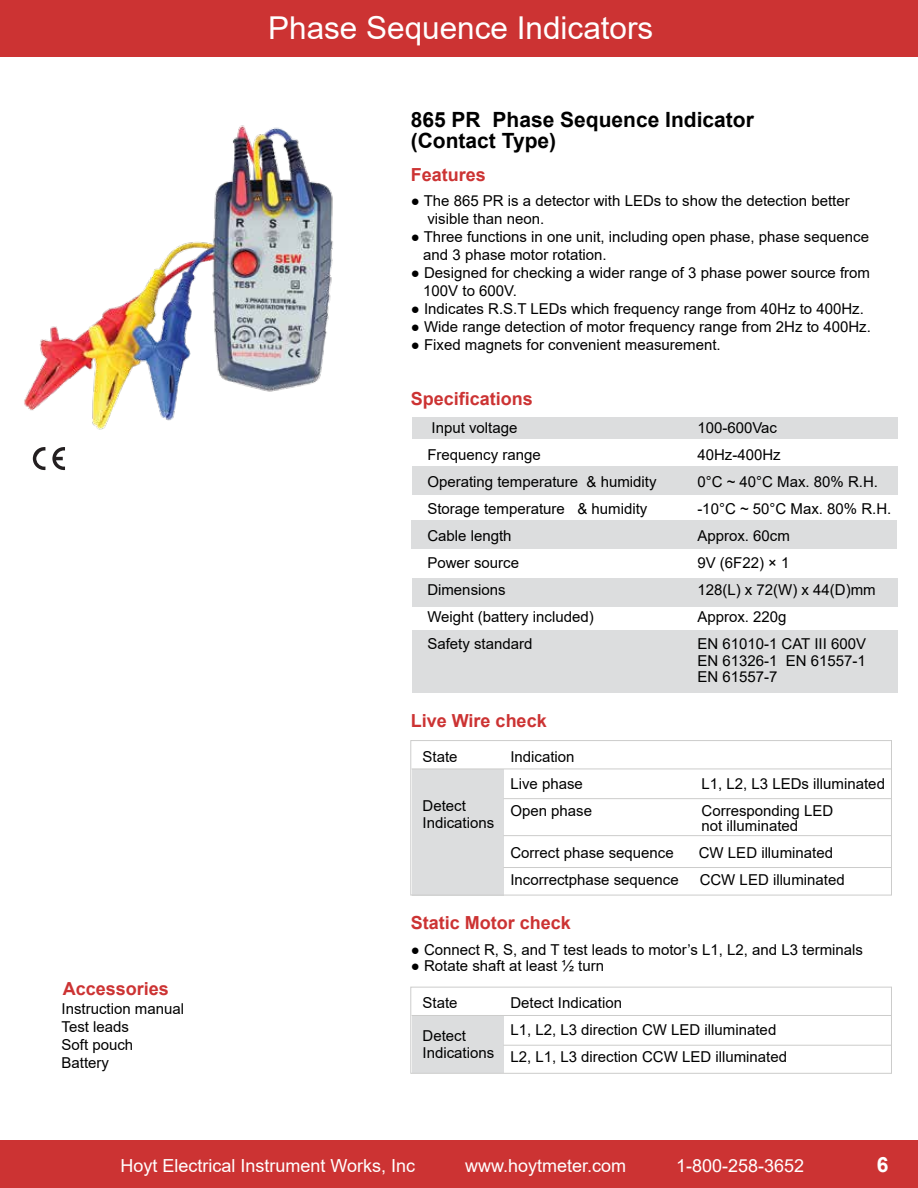
<style>
.page{position:relative;width:918px;height:1188px;background:#fff}
.page>*{position:absolute;margin:0;border:0;box-sizing:border-box;transform-origin:0 0}
.t1{font:31.5px "Arial";color:#fff}
.t2{font:700 21px/21px "Arial";color:#000}
.t3{font:700 21px "Arial";color:#fff}
.t4{font:18px "Arial";color:#fff}
.t5{font:700 18px "Arial";color:#c33}
.t6{font:15px/18px "Arial";color:#000}
</style>
<div class="page">
<div style="left:0;top:0;width:918px;height:57px;background:#c33"></div>
<div style="left:0;top:1140px;width:918px;height:48px;background:#c33"></div>
<div style="left:412px;top:769px;width:91px;height:126px;background:#dcddde"></div>
<div style="left:410px;top:740px;width:482px;height:155px;border:1px solid #cccccb"></div>
<hr style="left:412px;top:769px;width:479px;height:1px;background:#cccccb">
<hr style="left:503px;top:798px;width:388px;height:1px;background:#cccccb">
<hr style="left:503px;top:835px;width:388px;height:1px;background:#cccccb">
<hr style="left:503px;top:867px;width:388px;height:1px;background:#cccccb">
<div style="left:412px;top:417px;width:486px;height:22px;background:#dcddde"></div>
<div style="left:411px;top:521px;width:485px;height:28px;background:#dcddde"></div>
<div style="left:412px;top:578px;width:486px;height:29px;background:#dcddde"></div>
<div style="left:412px;top:630px;width:486px;height:63px;background:#dcddde"></div>
<div style="left:412px;top:467px;width:486px;height:28px;background:#dcddde"></div>
<svg style="left:52px;top:447px;width:13px;height:24px"></svg>
<svg style="left:33px;top:447px;width:12px;height:24px"></svg>
<img style="left:24px;top:125px;width:309px;height:305px">
<div style="left:412px;top:1015px;width:91px;height:58px;background:#dcddde"></div>
<div style="left:411px;top:987px;width:481px;height:87px;border:1px solid #cccccb"></div>
<hr style="left:412px;top:1015px;width:479px;height:1px;background:#cccccb">
<hr style="left:503px;top:1045px;width:388px;height:1px;background:#cccccb">
<h1 class="t1" style="left:268px;top:7px;width:387px">Phase Sequence Indicators</h1>
<h2 class="t2" style="left:411px;top:109px;width:345px">865 PR Phase Sequence Indicator (Contact Type)</h2>
<p class="t5" style="left:411px;top:162px;width:77px">Features</p>
<p class="t6" style="left:427px;top:192px;width:424px;text-indent:-17px">● The 865 PR is a detector with LEDs to show the detection better visible than neon.</p>
<p class="t6" style="left:423px;top:228px;width:447px;text-indent:-13px">● Three functions in one unit, including open phase, phase sequence and 3 phase motor rotation.</p>
<p class="t6" style="left:423px;top:264px;width:448px;text-indent:-13px">● Designed for checking a wider range of 3 phase power source from<br>100V to 600V.</p>
<p class="t6" style="left:411px;top:300px;width:455px">● Indicates R.S.T LEDs which frequency range from 40Hz to 400Hz.</p>
<p class="t6" style="left:411px;top:318px;width:462px">● Wide range detection of motor frequency range from 2Hz to 400Hz.</p>
<p class="t6" style="left:411px;top:336px;width:312px">● Fixed magnets for convenient measurement.</p>
<p class="t5" style="left:411px;top:386px;width:124px">Specifications</p>
<p class="t6" style="left:432px;top:419px;width:87px">Input voltage</p>
<p class="t6" style="left:697px;top:419px;width:81px">100-600Vac</p>
<p class="t6" style="left:427px;top:446px;width:115px">Frequency range</p>
<p class="t6" style="left:697px;top:446px;width:85px">40Hz-400Hz</p>
<p class="t6" style="left:427px;top:473px;width:231px">Operating temperature &amp; humidity</p>
<p class="t6" style="left:697px;top:473px;width:182px">0°C ~ 40°C Max. 80% R.H.</p>
<p class="t6" style="left:427px;top:500px;width:222px">Storage temperature &amp; humidity</p>
<p class="t6" style="left:697px;top:500px;width:196px">-10°C ~ 50°C Max. 80% R.H.</p>
<p class="t6" style="left:427px;top:527px;width:86px">Cable length</p>
<p class="t6" style="left:697px;top:527px;width:94px">Approx. 60cm</p>
<p class="t6" style="left:427px;top:554px;width:93px">Power source</p>
<p class="t6" style="left:697px;top:554px;width:94px">9V (6F22) × 1</p>
<p class="t6" style="left:427px;top:581px;width:80px">Dimensions</p>
<p class="t6" style="left:697px;top:581px;width:180px">128(L) x 72(W) x 44(D)mm</p>
<p class="t6" style="left:427px;top:608px;width:168px">Weight (battery included)</p>
<p class="t6" style="left:697px;top:608px;width:91px">Approx. 220g</p>
<p class="t6" style="left:427px;top:635px;width:107px">Safety standard</p>
<p class="t6" style="left:697px;top:636px;width:170px;line-height:16.5px;text-align:justify">EN 61010-1 CAT III 600V EN 61326-1 EN 61557-1<br>EN 61557-7</p>
<p class="t5" style="left:411px;top:708px;width:137px">Live Wire check</p>
<p class="t6" style="left:423px;top:747px;width:37px">State</p>
<p class="t6" style="left:423px;top:798px;width:73px;line-height:16.5px">Detect<br>Indications</p>
<p class="t6" style="left:510px;top:743px;width:74px;line-height:27px">Indication<br>Live phase</p>
<p class="t6" style="left:702px;top:774px;width:185px">L1, L2, L3 LEDs illuminated</p>
<p class="t6" style="left:510px;top:801px;width:83px">Open phase</p>
<p class="t6" style="left:702px;top:803px;width:133px;line-height:15px">Corresponding LED not illuminated</p>
<p class="t6" style="left:510px;top:843px;width:165px">Correct phase sequence</p>
<p class="t6" style="left:699px;top:843px;width:136px">CW LED illuminated</p>
<p class="t6" style="left:510px;top:870px;width:170px">Incorrectphase sequence</p>
<p class="t6" style="left:700px;top:870px;width:147px">CCW LED illuminated</p>
<p class="t5" style="left:411px;top:910px;width:162px">Static Motor check</p>
<p class="t5" style="left:63px;top:976px;width:108px">Accessories</p>
<p class="t6" style="left:62px;top:1000px;width:124px">Instruction manual<br>Test leads<br>Soft pouch<br>Battery</p>
<p class="t6" style="left:411px;top:940px;width:454px">● Connect R, S, and T test leads to motor’s L1, L2, and L3 terminals</p>
<p class="t6" style="left:411px;top:957px;width:195px">● Rotate shaft at least ½ turn</p>
<p class="t6" style="left:423px;top:994px;width:37px">State</p>
<p class="t6" style="left:423px;top:1028px;width:73px;line-height:16.5px">Detect<br>Indications</p>
<p class="t6" style="left:510px;top:990px;width:278px;line-height:27px">Detect Indication<br>L1, L2, L3 direction CW LED illuminated<br>L2, L1, L3 direction CCW LED illuminated</p>
<p class="t4" style="left:120px;top:1153px;width:296px">Hoyt Electrical Instrument Works, Inc</p>
<p class="t4" style="left:465px;top:1153px;width:163px">www.hoytmeter.com</p>
<p class="t4" style="left:676px;top:1153px;width:130px">1-800-258-3652</p>
<h2 class="t3" style="left:877px;top:1150px;width:13px">6</h2>
</div>
